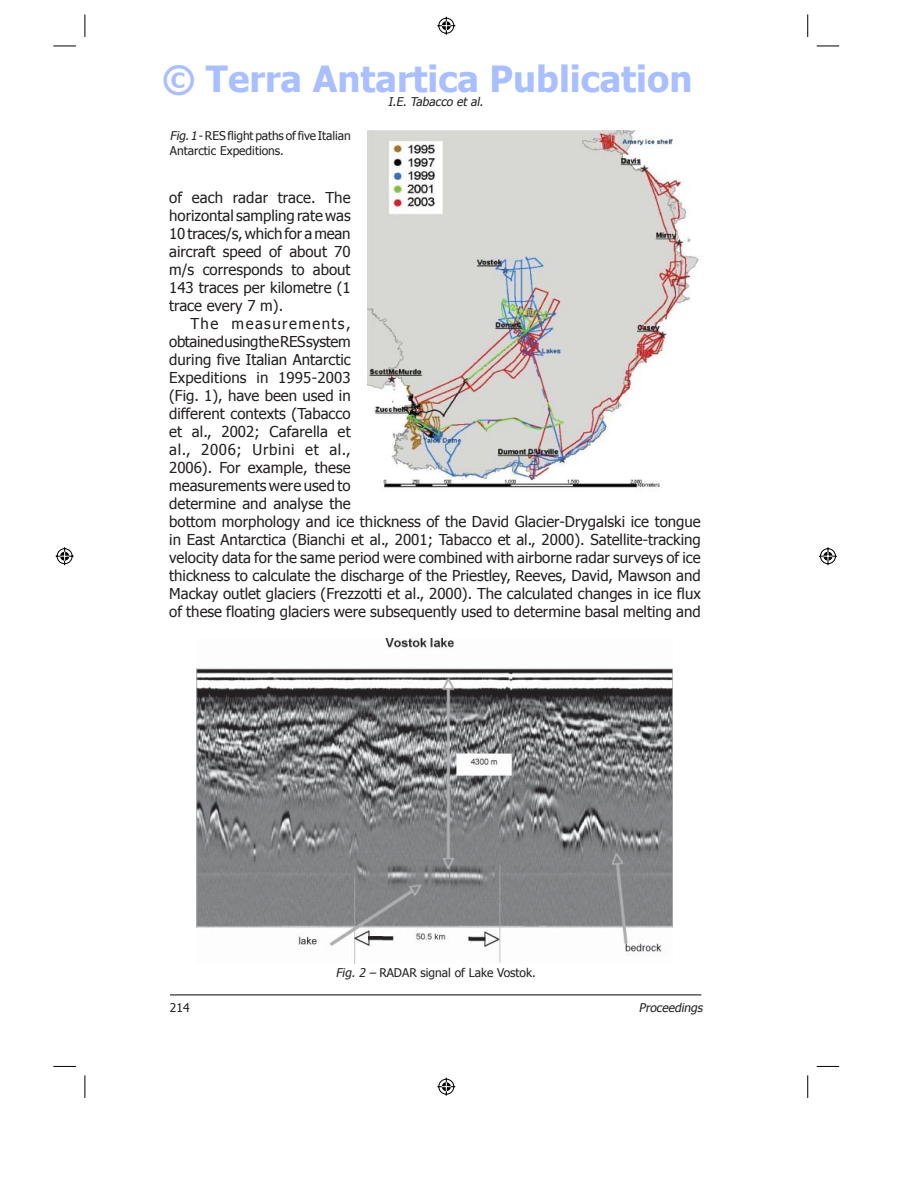
<style>
.page{position:relative;width:918px;height:1188px;background:#fff}
.page>*{position:absolute;margin:0;border:0;box-sizing:border-box;transform-origin:0 0}
.t1{font:700 36px "Tahoma";color:#aabfff}
.t2{font:15px/18px "Tahoma";color:#231f20;text-align:justify}
.t3{font:12px/14.4px "Tahoma";color:#231f20}
.t4{font:italic 12px "Tahoma";color:#231f20}
.s1{font-style:italic}
</style>
<div class="page">
<hr style="left:170px;top:994px;width:531px;height:1px;background:#231f20">
<img style="left:368px;top:131px;width:331px;height:359px">
<img style="left:196px;top:639px;width:476px;height:324px">
<svg style="left:53px;top:46px;width:23px;height:1px"></svg>
<svg style="left:817px;top:46px;width:22px;height:1px"></svg>
<svg style="left:53px;top:1066px;width:23px;height:1px"></svg>
<svg style="left:817px;top:1066px;width:22px;height:1px"></svg>
<svg style="left:85px;top:14px;width:1px;height:23px"></svg>
<svg style="left:85px;top:1075px;width:1px;height:23px"></svg>
<svg style="left:807px;top:14px;width:1px;height:23px"></svg>
<svg style="left:807px;top:1075px;width:1px;height:23px"></svg>
<svg style="left:437px;top:16px;width:19px;height:19px"></svg>
<svg style="left:437px;top:1077px;width:19px;height:19px"></svg>
<svg style="left:55px;top:547px;width:19px;height:19px"></svg>
<svg style="left:819px;top:547px;width:18px;height:19px"></svg>
<h1 class="t1" style="left:162px;top:54px;width:532px">© Terra Antartica Publication</h1>
<p class="t4" style="left:388px;top:94px;width:99px">I.E. Tabacco et al.</p>
<p class="t3" style="left:170px;top:128px;width:182px"><span class="s1">Fig.1</span> - RES flight paths of five Italian<br>Antarctic Expeditions.</p>
<p class="t2" style="left:169px;top:188px;width:183px">of each radar trace. The horizontal sampling rate was 10 traces/s, which for a mean aircraft speed of about 70 m/s corresponds to about 143 traces per kilometre (1 trace every 7 m).</p>
<p class="t2" style="left:169px;top:314px;width:533px;text-align:left;text-indent:21px">The measurements,<br>obtained using the RES system<br>during five Italian Antarctic<br>Expeditions in 1995-2003<br>(Fig. 1), have been used in<br>different contexts (Tabacco<br>et al., 2002; Cafarella et<br>al., 2006; Urbini et al.,<br>2006). For example, these<br>measurements were used to<br>determine and analyse the<br>bottom morphology and ice thickness of the David Glacier-Drygalski ice tongue in East Antarctica (Bianchi et al., 2001; Tabacco et al., 2000). Satellite-tracking velocity data for the same period were combined with airborne radar surveys of ice thickness to calculate the discharge of the Priestley, Reeves, David, Mawson and Mackay outlet glaciers (Frezzotti et al., 2000). The calculated changes in ice flux of these floating glaciers were subsequently used to determine basal melting and</p>
<p class="t3" style="left:170px;top:1000px;width:21px">214</p>
<p class="t3" style="left:336px;top:965px;width:201px"><span class="s1">Fig. 2 –</span> RADAR signal of Lake Vostok.</p>
<p class="t4" style="left:639px;top:1000px;width:68px">Proceedings</p>
</div>
